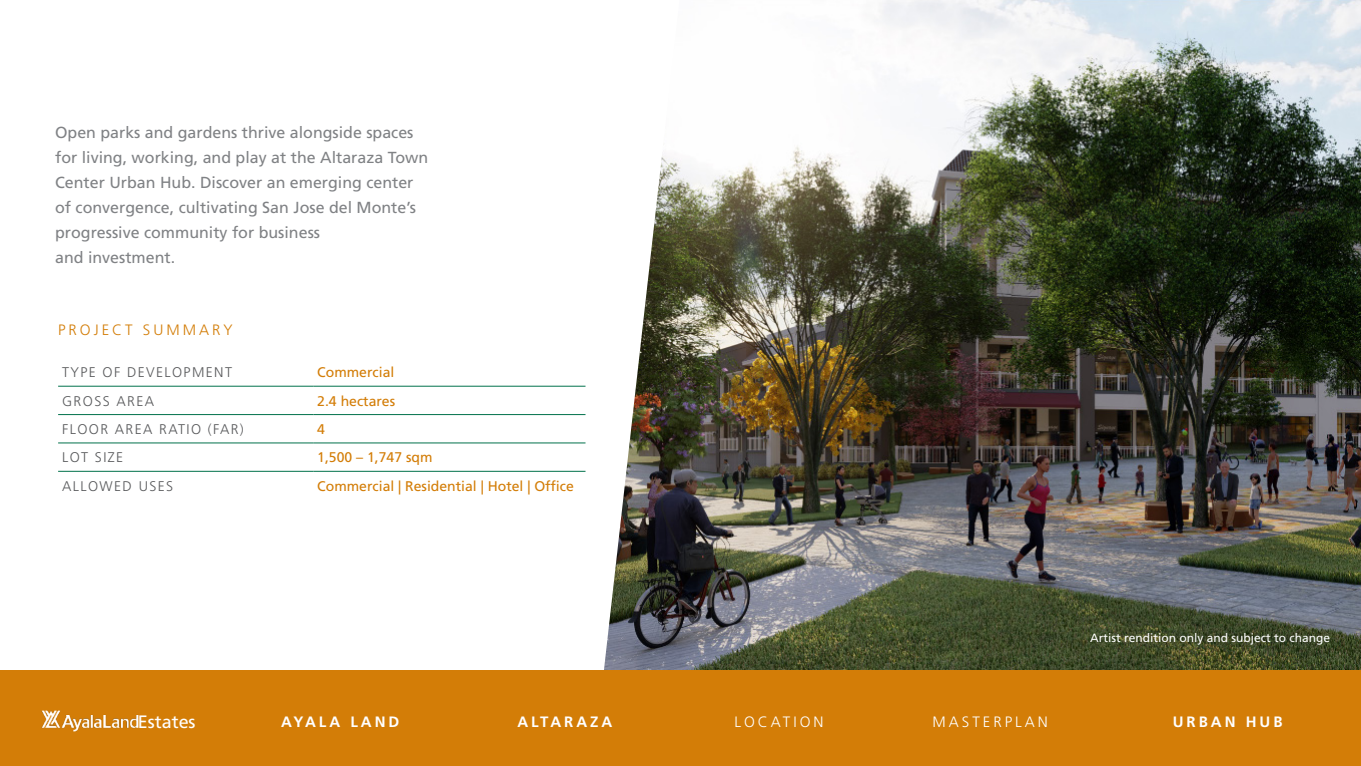
<style>
.page{position:relative;width:1361px;height:766px;background:#fff}
.page>*{position:absolute;margin:0;border:0;box-sizing:border-box;transform-origin:0 0}
.t1{font:17.9px "Frutiger LT Std";color:#fff}
.t2{font:16px/25px "Frutiger LT Std";color:#808285}
.t3{font:700 15px "Frutiger LT Std";letter-spacing:.2em;color:#fff}
.t4{font:300 15px "Frutiger LT Std";letter-spacing:.2em;color:#fff}
.t5{font:300 15px "Frutiger LT Std";letter-spacing:.2em;color:#d37d07}
.t6{font:14px "Frutiger LT Std";color:#d37d07}
.t7{font:300 14px "Frutiger LT Std";letter-spacing:.1em;color:#58595b}
.t8{font:12px "Frutiger LT Std";color:#fff}
</style>
<div class="page">
<img style="left:604px;top:0;width:757px;height:670px">
<hr style="left:58px;top:386px;width:255px;height:1px;background:#00714b">
<hr style="left:313px;top:386px;width:272px;height:1px;background:#00714b">
<hr style="left:58px;top:414px;width:255px;height:1px;background:#00714b">
<hr style="left:313px;top:414px;width:272px;height:1px;background:#00714b">
<hr style="left:58px;top:442px;width:255px;height:1px;background:#00714b">
<hr style="left:313px;top:442px;width:272px;height:1px;background:#00714b">
<hr style="left:58px;top:471px;width:255px;height:1px;background:#00714b">
<hr style="left:313px;top:471px;width:272px;height:1px;background:#00714b">
<div style="left:0;top:670px;width:1361px;height:95px;background:#d37d07"></div>
<img style="left:41px;top:710px;width:97px;height:21px">
<p class="t2" style="left:55px;top:120px;width:375px">Open parks and gardens thrive alongside spaces for living, working, and play at the Altaraza Town Center Urban Hub. Discover an emerging center of convergence, cultivating San Jose del Monte’s progressive community for business<br>and investment.</p>
<p class="t5" style="left:58px;top:321px;width:176px">PROJECT SUMMARY</p>
<p class="t7" style="left:62px;top:364px;width:171px">TYPE OF DEVELOPMENT</p>
<p class="t6" style="left:317px;top:364px;width:79px">Commercial</p>
<p class="t7" style="left:62px;top:393px;width:93px">GROSS AREA</p>
<p class="t6" style="left:317px;top:392px;width:79px">2.4 hectares</p>
<p class="t7" style="left:62px;top:421px;width:183px">FLOOR AREA RATIO (FAR)</p>
<p class="t6" style="left:317px;top:421px;width:9px">4</p>
<p class="t7" style="left:62px;top:449px;width:63px">LOT SIZE</p>
<p class="t6" style="left:317px;top:449px;width:117px">1,500 – 1,747 sqm</p>
<p class="t7" style="left:62px;top:478px;width:113px">ALLOWED USES</p>
<p class="t6" style="left:317px;top:477px;width:258px">Commercial | Residential | Hotel | Office</p>
<p class="t8" style="left:1090px;top:630px;width:242px">Artist rendition only and subject to change</p>
<p class="t1" style="left:138px;top:710px;width:59px">Estates</p>
<p class="t3" style="left:281px;top:713px;width:120px">AYALA LAND</p>
<p class="t3" style="left:517px;top:713px;width:97px">ALTARAZA</p>
<p class="t4" style="left:734px;top:713px;width:91px">LOCATION</p>
<p class="t4" style="left:932px;top:713px;width:117px">MASTERPLAN</p>
<p class="t3" style="left:1172px;top:713px;width:111px">URBAN HUB</p>
</div>
